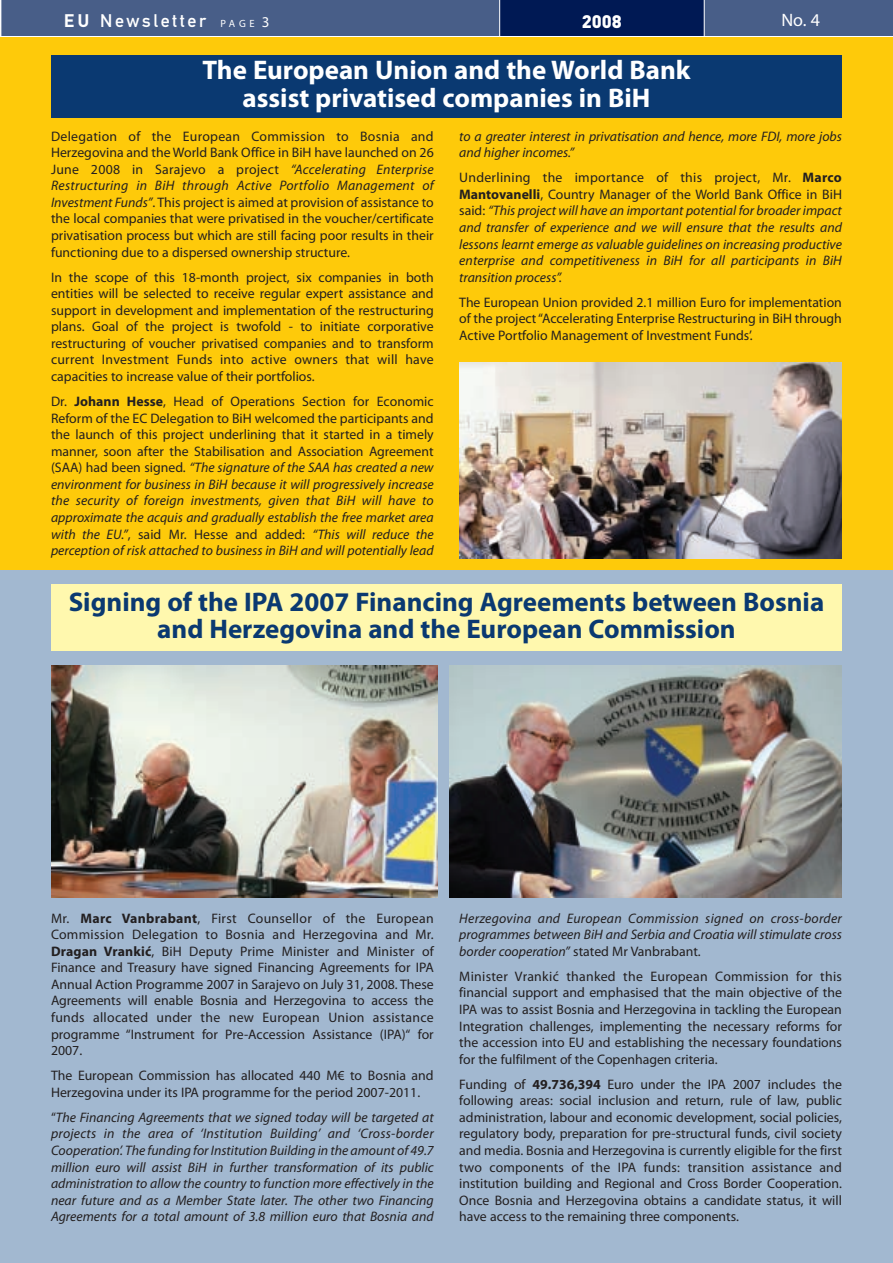
<style>
.page{position:relative;width:893px;height:1263px;background:#fff}
.page>*{position:absolute;margin:0;border:0;box-sizing:border-box;transform-origin:0 0}
.t1{font:700 27px/27px "Myriad Pro";color:#0a3971;text-align:center}
.t2{font:700 27px/28.5px "Myriad Pro";color:#fff;text-align:center}
.t3{font:18px "FDIN";letter-spacing:.145em;color:#fff}
.t4{font:18px "FDI Nblack";color:#fff}
.t5{font:18px "Myriad Pro";color:#fff}
.t6{font:13.8px/16.5px "Myriad Pro";color:#231f20;text-align:justify}
.t7{font:italic 13.8px/16.5px "Myriad Pro";color:#231f20;text-align:justify}
.s1{font-family:"FDIN Bold Alternate"}
.s2{font-family:"Myriad Pro";font-size:10.5px}
.s3{font-family:"Myriad Pro";font-size:15px}
.s4{font-style:italic}
.s5{font-style:normal}
.s6{font-weight:700;font-style:normal}
.s7{font-weight:700}
</style>
<div class="page">
<div style="left:0;top:28px;width:893px;height:542px;background:#feca0a"></div>
<div style="left:0;top:570px;width:893px;height:693px;background:#a2b8d0"></div>
<svg style="left:0;top:0;width:893px;height:37px;background:#3d5380"></svg>
<div style="left:51px;top:585px;width:791px;height:66px;background:#fff8ae"></div>
<div style="left:51px;top:55px;width:791px;height:63px;background:#0a3971"></div>
<img style="left:450px;top:666px;width:392px;height:231px">
<img style="left:51px;top:666px;width:387px;height:231px">
<img style="left:460px;top:363px;width:382px;height:196px">
<h2 class="t3" style="left:64px;top:11px;width:207px"><span class="s1">EU</span> Newsletter <span class="s2">P A G E</span> <span class="s3">3</span></h2>
<h2 class="t4" style="left:582px;top:10px;width:42px">2008</h2>
<h2 class="t5" style="left:781px;top:13px;width:40px">No. 4</h2>
<h1 class="t2" style="left:203px;top:58px;width:489px">The European Union and the World Bank assist privatised companies in BiH</h1>
<p class="t6" style="left:51px;top:129px;width:384px">Delegation of the European Commission to Bosnia and Herzegovina and the World Bank Office in BiH have launched on 26<br>June 2008 in Sarajevo a project <span class="s4">“Accelerating Enterprise Restructuring in BiH through Active Portfolio Management of Investment Funds”</span>. This project is aimed at provision of assistance to the local companies that were privatised in the voucher/certificate privatisation process but which are still facing poor results in their functioning due to a dispersed ownership structure.</p>
<p class="t6" style="left:51px;top:270px;width:384px">In the scope of this 18-month project, six companies in both entities will be selected to receive regular expert assistance and support in development and implementation of the restructuring plans. Goal of the project is twofold - to initiate corporative restructuring of voucher privatised companies and to transform current Investment Funds into active owners that will have capacities to increase value of their portfolios.</p>
<p class="t7" style="left:51px;top:394px;width:384px"><span class="s5">Dr.</span> <span class="s6">Johann Hesse</span><span class="s5">, Head of Operations Section for Economic Reform of the EC Delegation to BiH welcomed the participants and the launch of this project underlining that it started in a timely manner, soon after the Stabilisation and Association Agreement (SAA) had been signed.</span> “The signature of the SAA has created a new environment for business in BiH because it will progressively increase the security of foreign investments, given that BiH will have to approximate the acquis and gradually establish the free market area with the EU.”<span class="s5">, said Mr. Hesse and added:</span> “This will reduce the perception of risk attached to business in BiH and will potentially lead</p>
<p class="t7" style="left:459px;top:129px;width:384px">to a greater interest in privatisation and hence, more FDI, more jobs and higher incomes.”</p>
<p class="t7" style="left:459px;top:170px;width:384px"><span class="s5">Underlining the importance of this project, Mr.</span> <span class="s6">Marco Mantovanelli</span><span class="s5">, Country Manager of the World Bank Office in BiH said:</span> “This project will have an important potential for broader impact and transfer of experience and we will ensure that the results and lessons learnt emerge as valuable guidelines on increasing productive enterprise and competitiveness in BiH for all participants in BiH transition process”.</p>
<p class="t6" style="left:459px;top:295px;width:384px">The European Union provided 2.1 million Euro for implementation of the project “Accelerating Enterprise Restructuring in BiH through Active Portfolio Management of Investment Funds’.</p>
<h1 class="t1" style="left:69px;top:591px;width:757px">Signing of the IPA 2007 Financing Agreements between Bosnia and Herzegovina and the European Commission</h1>
<p class="t6" style="left:51px;top:911px;width:384px">Mr. <span class="s7">Marc Vanbrabant</span>, First Counsellor of the European Commission Delegation to Bosnia and Herzegovina and Mr.<br><span class="s7">Dragan Vrankić</span>, BiH Deputy Prime Minister and Minister of Finance and Treasury have signed Financing Agreements for IPA Annual Action Programme 2007 in Sarajevo on July 31, 2008. These Agreements will enable Bosnia and Herzegovina to access the funds allocated under the new European Union assistance programme “Instrument for Pre-Accession Assistance (IPA)“ for 2007.</p>
<p class="t6" style="left:51px;top:1068px;width:384px">The European Commission has allocated 440 M€ to Bosnia and<br>Herzegovina under its IPA programme for the period 2007-2011.</p>
<p class="t7" style="left:51px;top:1110px;width:384px"><span class="s5">“</span>The Financing Agreements that we signed today will be targeted at projects in the area of ‘Institution Building’ and ‘Cross-border Cooperation’. The funding for Institution Building in the amount of 49.7 million euro will assist BiH in further transformation of its public administration to allow the country to function more effectively in the near future and as a Member State later. The other two Financing Agreements for a total amount of 3.8 million euro that Bosnia and</p>
<p class="t7" style="left:459px;top:911px;width:384px">Herzegovina and European Commission signed on cross-border programmes between BiH and Serbia and Croatia will stimulate cross border cooperation” <span class="s5">stated Mr Vanbrabant.</span></p>
<p class="t6" style="left:459px;top:969px;width:384px">Minister Vrankić thanked the European Commission for this financial support and emphasised that the main objective of the IPA was to assist Bosnia and Herzegovina in tackling the European Integration challenges, implementing the necessary reforms for the accession into EU and establishing the necessary foundations for the fulfilment of the Copenhagen criteria.</p>
<p class="t6" style="left:459px;top:1077px;width:384px">Funding of <span class="s7">49.736,394</span> Euro under the IPA 2007 includes the following areas: social inclusion and return, rule of law, public administration, labour and economic development, social policies, regulatory body, preparation for pre-structural funds, civil society and media. Bosnia and Herzegovina is currently eligible for the first two components of the IPA funds: transition assistance and institution building and Regional and Cross Border Cooperation.<br>Once Bosnia and Herzegovina obtains a candidate status, it will have access to the remaining three components.</p>
</div>
